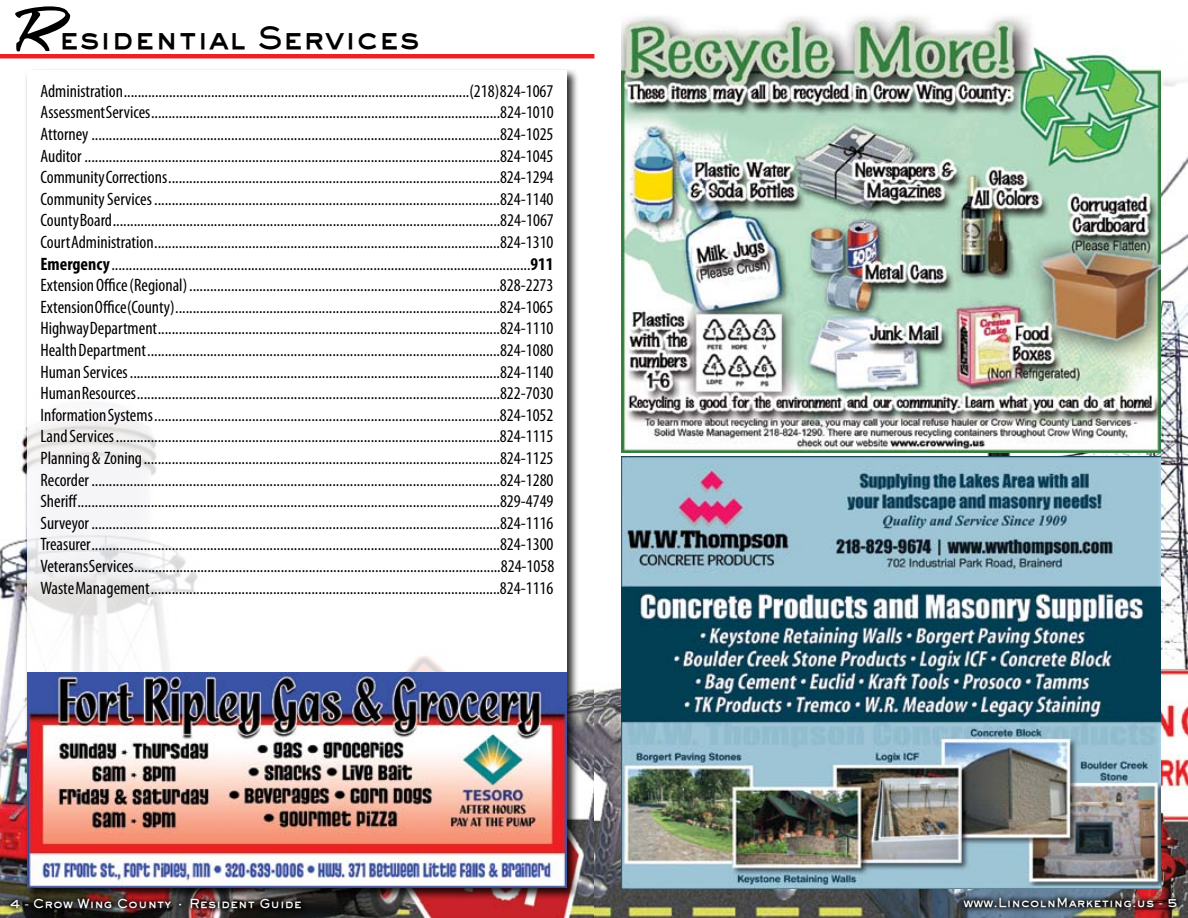
<style>
.page{position:relative;width:1188px;height:918px;background:#fff}
.page>*{position:absolute;margin:0;border:0;box-sizing:border-box;transform-origin:0 0}
.t1{font:800 30px "Gothic";color:#000}
.t2{font:condensed 18px/21.6px "Myriad Pro";color:#000;text-align:justify}
.t3{font:800 12px "Gothic";color:#fff}
.s1{font-family:"Lambo Hmk";font-weight:700;font-size:60px}
.s2{font-weight:700}
</style>
<div class="page">
<img style="left:0;top:58px;width:1188px;height:860px">
<img style="left:958px;top:893px;width:224px;height:20px">
<img style="left:621px;top:457px;width:540px;height:432px">
<img style="left:621px;top:16px;width:540px;height:436px">
<img style="left:24px;top:68px;width:555px;height:832px">
<div style="left:27px;top:70px;width:540px;height:818px;background:#fff"></div>
<img style="left:5px;top:893px;width:303px;height:21px">
<hr style="left:0;top:54px;width:594px;height:4px;background:#ed2124">
<img style="left:27px;top:672px;width:540px;height:216px">
<h1 class="t1" style="left:14px;top:18px;width:408px"><span class="s1">R</span>esidential Services</h1>
<p class="t2" style="left:40px;top:80px;width:515px">Administration ...................................................................................................(218) 824-1067<br>Assessment Services ....................................................................................................824-1010<br>Attorney .....................................................................................................................824-1025<br>Auditor .......................................................................................................................824-1045<br>Community Corrections ...............................................................................................824-1294<br>Community Services ...................................................................................................824-1140<br>County Board ...............................................................................................................824-1067<br>Court Administration ...................................................................................................824-1310<br><span class="s2">Emergency</span> ........................................................................................................................<span class="s2">911<br></span>Extension Office (Regional) .........................................................................................828-2273<br>Extension Office (County) .............................................................................................824-1065<br>Highway Department ..................................................................................................824-1110<br>Health Department .....................................................................................................824-1080<br>Human Services ..........................................................................................................824-1140<br>Human Resources ........................................................................................................822-7030<br>Information Systems ...................................................................................................824-1052<br>Land Services ..............................................................................................................824-1115<br>Planning &amp; Zoning ......................................................................................................824-1125<br>Recorder .....................................................................................................................824-1280<br>Sheriff .........................................................................................................................829-4749<br>Surveyor .....................................................................................................................824-1116<br>Treasurer .....................................................................................................................824-1300<br>Veterans Services .........................................................................................................824-1058<br>Waste Management ....................................................................................................824-1116</p>
<p class="t3" style="left:10px;top:895px;width:294px">4 - Crow Wing County • Resident Guide</p>
<p class="t3" style="left:963px;top:895px;width:216px">www.LincolnMarketing.us - 5</p>
</div>
